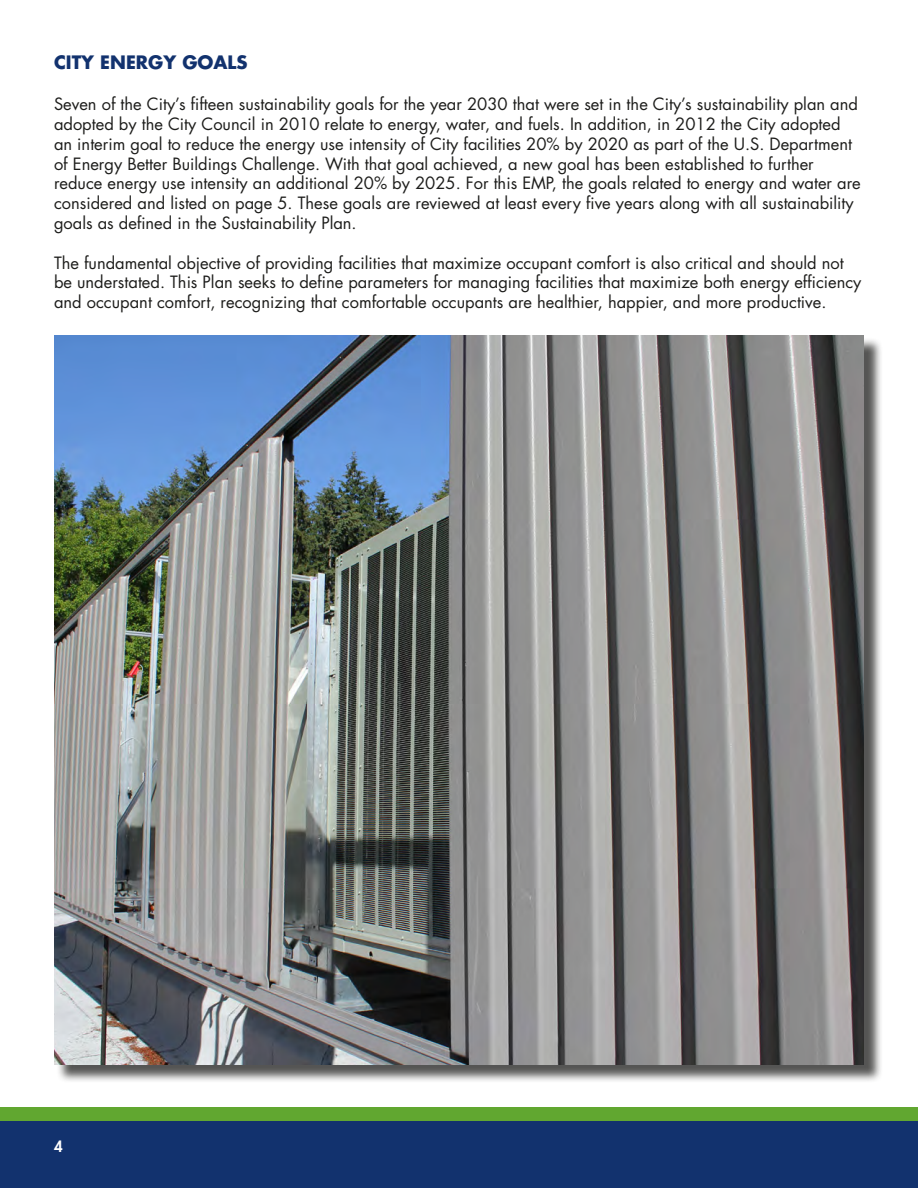
<style>
.page{position:relative;width:918px;height:1188px;background:#fff}
.page>*{position:absolute;margin:0;border:0;box-sizing:border-box;transform-origin:0 0}
.t1{font:700 18px "Futura Std";color:#12326e}
.t2{font:16.5px/19.8px "Futura Std";color:#1d1d1b}
.t3{font:800 15px "Futura Std";color:#fff}
</style>
<div class="page">
<div style="left:0;top:1107px;width:918px;height:57px;background:#61a730"></div>
<div style="left:0;top:1122px;width:918px;height:66px;background:#12326e"></div>
<div style="left:56px;top:337px;width:827px;height:746px;background:#1d1d1b;opacity:.75"></div>
<img style="left:54px;top:335px;width:810px;height:729px">
<p class="t1" style="left:54px;top:50px;width:195px">CITY ENERGY GOALS</p>
<p class="t2" style="left:54px;top:94px;width:808px">Seven of the City’s fifteen sustainability goals for the year 2030 that were set in the City’s sustainability plan and adopted by the City Council in 2010 relate to energy, water, and fuels. In addition, in 2012 the City adopted an interim goal to reduce the energy use intensity of City facilities 20% by 2020 as part of the U.S. Department of Energy Better Buildings Challenge. With that goal achieved, a new goal has been established to further reduce energy use intensity an additional 20% by 2025. For this EMP, the goals related to energy and water are considered and listed on page 5. These goals are reviewed at least every five years along with all sustainability goals as defined in the Sustainability Plan.</p>
<p class="t2" style="left:54px;top:253px;width:809px">The fundamental objective of providing facilities that maximize occupant comfort is also critical and should not be understated. This Plan seeks to define parameters for managing facilities that maximize both energy efficiency and occupant comfort, recognizing that comfortable occupants are healthier, happier, and more productive.</p>
<p class="t3" style="left:54px;top:1137px;width:10px">4</p>
</div>
